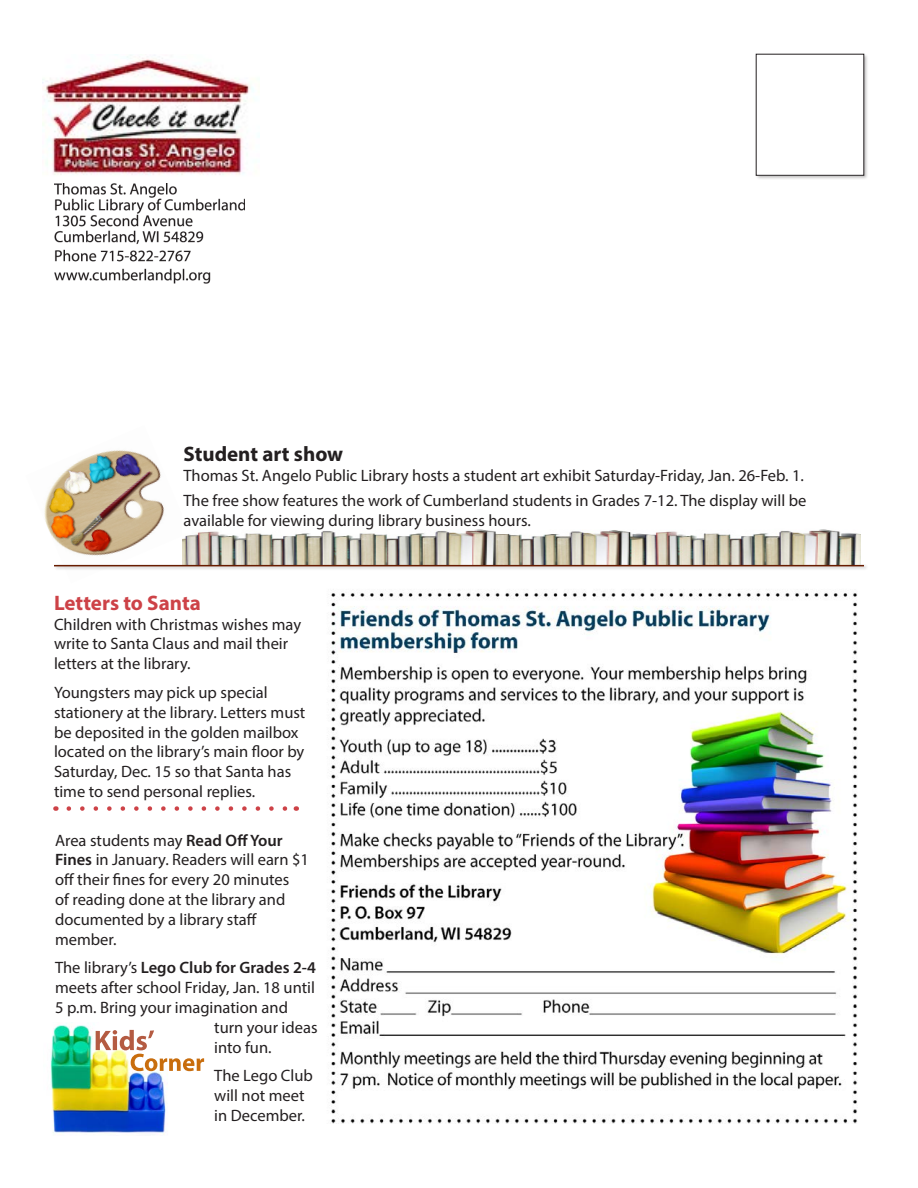
<style>
.page{position:relative;width:918px;height:1188px;background:#fff}
.page>*{position:absolute;margin:0;border:0;box-sizing:border-box;transform-origin:0 0}
.t1{font:700 21px "Myriad Pro";color:#231f20}
.t2{font:700 21px "Myriad Pro";color:#cd4247}
.t3{font:16.5px/19.8px "Myriad Pro";color:#231f20}
.t4{font:600 16.5px "Myriad Pro";color:#231f20}
.s1{font-weight:600}
.s2{font-weight:400}
</style>
<div class="page">
<img style="left:44px;top:450px;width:139px;height:114px">
<img style="left:50px;top:1023px;width:141px;height:112px">
<svg style="left:96px;top:1030px;width:108px;height:41px"></svg>
<img style="left:42px;top:54px;width:212px;height:121px">
<img style="left:54px;top:183px;width:191px;height:100px">
<img style="left:183px;top:529px;width:677px;height:35px">
<div style="left:53px;top:564px;width:816px;height:7px;background:#231f20;opacity:.3"></div>
<hr style="left:54px;top:565px;width:810px;height:1px;background:#681c00">
<div style="left:755px;top:53px;width:114px;height:127px;background:#231f20;opacity:.3"></div>
<div style="left:756px;top:54px;width:108px;height:121px;background:#fff"></div>
<img style="left:331px;top:591px;width:527px;height:532px">
<svg style="left:69px;top:806px;width:219px;height:5px"></svg>
<p class="t1" style="left:184px;top:440px;width:161px">Student art show</p>
<p class="t3" style="left:184px;top:465px;width:622px">Thomas St. Angelo Public Library hosts a student art exhibit Saturday-Friday, Jan. 26-Feb. 1.</p>
<p class="t3" style="left:184px;top:491px;width:624px">The free show features the work of Cumberland students in Grades 7-12. The display will be available for viewing during library business hours.</p>
<p class="t2" style="left:54px;top:589px;width:148px">Letters to Santa</p>
<p class="t3" style="left:54px;top:614px;width:249px">Children with Christmas wishes may write to Santa Claus and mail their letters at the library.</p>
<p class="t3" style="left:54px;top:682px;width:253px">Youngsters may pick up special stationery at the library. Letters must be deposited in the golden mailbox located on the library’s main floor by Saturday, Dec. 15 so that Santa has time to send personal replies.</p>
<p class="t3" style="left:55px;top:830px;width:255px">Area students may <span class="s1">Read Off Your<br>Fines</span> in January. Readers will earn $1 off their fines for every 20 minutes<br>of reading done at the library and documented by a library staff member.</p>
<p class="t4" style="left:55px;top:957px;width:262px"><span class="s2">The library’s</span> Lego Club for Grades 2-4</p>
<p class="t3" style="left:55px;top:977px;width:261px">meets after school Friday, Jan. 18 until</p>
<p class="t3" style="left:55px;top:997px;width:234px">5 p.m. Bring your imagination and</p>
<p class="t3" style="left:214px;top:1017px;width:105px">turn your ideas</p>
<p class="t3" style="left:214px;top:1037px;width:59px">into fun.</p>
<p class="t3" style="left:214px;top:1066px;width:100px">The Lego Club will not meet in December.</p>
</div>
